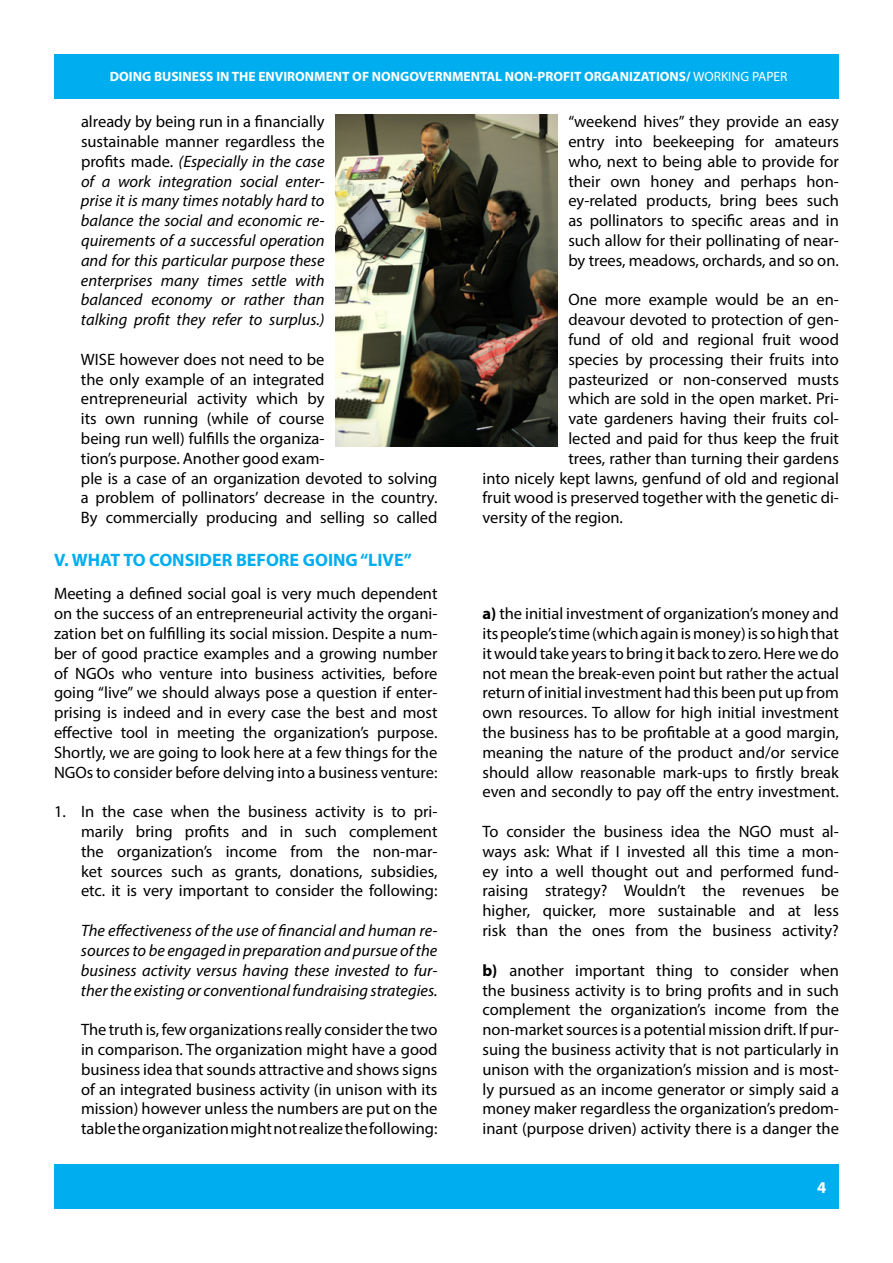
<style>
.page{position:relative;width:893px;height:1263px;background:#fff}
.page>*{position:absolute;margin:0;border:0;box-sizing:border-box;transform-origin:0 0}
.t1{font:700 18px "Myriad Pro";color:#00aeef}
.t2{font:16.5px/19.8px "Myriad Pro";color:#000;text-align:justify}
.t3{font:italic 16.5px/19.8px "Myriad Pro";color:#000;text-align:justify}
.t4{font:700 16.5px "Myriad Pro";color:#fff}
.t5{font:700 13.5px "Myriad Pro";color:#fff}
.s1{font-weight:400}
.s2{font-style:normal}
.s3{font-weight:700}
</style>
<div class="page">
<div style="left:54px;top:1164px;width:785px;height:45px;background:#00aeef"></div>
<div style="left:54px;top:54px;width:785px;height:45px;background:#00aeef"></div>
<img style="left:336px;top:115px;width:221px;height:331px">
<p class="t5" style="left:110px;top:68px;width:679px">DOING BUSINESS IN THE ENVIRONMENT OF NONGOVERNMENTAL NON-PROFIT ORGANIZATIONS/ <span class="s1">WORKING PAPER</span></p>
<p class="t3" style="left:81px;top:111px;width:245px"><span class="s2">already by being run in a financially sustainable manner regardless the profits made.</span> (Especially in the case of a work integration social enter&shy;prise it is many times notably hard to balance the social and economic re&shy;quirements of a successful operation and for this particular purpose these enterprises many times settle with balanced economy or rather than talking profit they refer to surplus.)</p>
<p class="t2" style="left:81px;top:349px;width:358px;text-align:left">WISE however does not need to be<br>the only example of an integrated<br>entrepreneurial activity which by<br>its own running (while of course<br>being run well) fulfills the organiza-<br>tion’s purpose. Another good exam-<br>ple is a case of an organization devoted to solving a problem of pollinators’ decrease in the country.<br>By commercially producing and selling so called</p>
<p class="t1" style="left:54px;top:548px;width:359px">V. WHAT TO CONSIDER BEFORE GOING “LIVE”</p>
<p class="t2" style="left:54px;top:584px;width:385px">Meeting a defined social goal is very much dependent on the success of an entrepreneurial activity the organi&shy;zation bet on fulfilling its social mission. Despite a num&shy;ber of good practice examples and a growing number of NGOs who venture into business activities, before going “live” we should always pose a question if enter&shy;prising is indeed and in every case the best and most effective tool in meeting the organization’s purpose.<br>Shortly, we are going to look here at a few things for the NGOs to consider before delving into a business venture:</p>
<p class="t2" style="left:81px;top:801px;width:358px;text-indent:-27px">1. In the case when the business activity is to pri&shy;marily bring profits and in such complement the organization’s income from the non-mar&shy;ket sources such as grants, donations, subsidies, etc. it is very important to consider the following:</p>
<p class="t3" style="left:81px;top:920px;width:358px">The effectiveness of the use of financial and human re&shy;sourcesto be engaged in preparation and pursue ofthe business activity versus having these invested to fur&shy;therthe existing or conventional fundraising strategies.</p>
<p class="t2" style="left:81px;top:1019px;width:358px">The truth is, few organizations really consider the two in comparison. The organization might have a good business idea that sounds attractive and shows signs of an integrated business activity (in unison with its mission) however unless the numbers are put on the table the organization might not realize the following:</p>
<p class="t2" style="left:568px;top:111px;width:272px">“weekend hives” they provide an easy entry into beekeeping for amateurs who, next to being able to provide for their own honey and perhaps hon&shy;ey-related products, bring bees such as pollinators to specific areas and in such allow for their pollinating of near&shy;by trees, meadows, orchards, and so on.</p>
<p class="t2" style="left:568px;top:290px;width:272px">One more example would be an en-</p>
<p class="t2" style="left:568px;top:309px;width:272px">deavour devoted to protection of gen-</p>
<p class="t2" style="left:568px;top:329px;width:272px">fund of old and regional fruit wood</p>
<p class="t2" style="left:568px;top:349px;width:272px">species by processing their fruits into</p>
<p class="t2" style="left:568px;top:369px;width:272px">pasteurized or non-conserved musts</p>
<p class="t2" style="left:568px;top:389px;width:272px">which are sold in the open market. Pri-</p>
<p class="t2" style="left:568px;top:408px;width:272px">vate gardeners having their fruits col-</p>
<p class="t2" style="left:568px;top:428px;width:272px">lected and paid for thus keep the fruit</p>
<p class="t2" style="left:568px;top:448px;width:272px">trees, rather than turning their gardens</p>
<p class="t2" style="left:482px;top:468px;width:358px">into nicely kept lawns, genfund of old and regional</p>
<p class="t2" style="left:482px;top:488px;width:358px">fruit wood is preserved together with the genetic di-</p>
<p class="t2" style="left:482px;top:507px;width:142px">versity of the region.</p>
<p class="t2" style="left:482px;top:603px;width:358px"><span class="s3">a)</span> the initial investment of organization’s money and its people’s time (which again is money) is so high that it would take years to bring it back to zero. Here we do not mean the break-even point but rather the actual return of initial investment had this been put up from own resources. To allow for high initial investment the business has to be profitable at a good margin, meaning the nature of the product and/or service should allow reasonable mark-ups to firstly break even and secondly to pay off the entry investment.</p>
<p class="t2" style="left:482px;top:821px;width:358px">To consider the business idea the NGO must al&shy;ways ask: What if I invested all this time a mon&shy;ey into a well thought out and performed fund&shy;raising strategy? Wouldn’t the revenues be higher, quicker, more sustainable and at less risk than the ones from the business activity?</p>
<p class="t2" style="left:482px;top:960px;width:358px"><span class="s3">b)</span> another important thing to consider when the business activity is to bring profits and in such complement the organization’s income from the non-market sources is a potential mission drift. If pur&shy;suing the business activity that is not particularly in unison with the organization’s mission and is most&shy;ly pursued as an income generator or simply said a money maker regardless the organization’s predom&shy;inant (purpose driven) activity there is a danger the</p>
<p class="t4" style="left:817px;top:1176px;width:11px">4</p>
</div>
